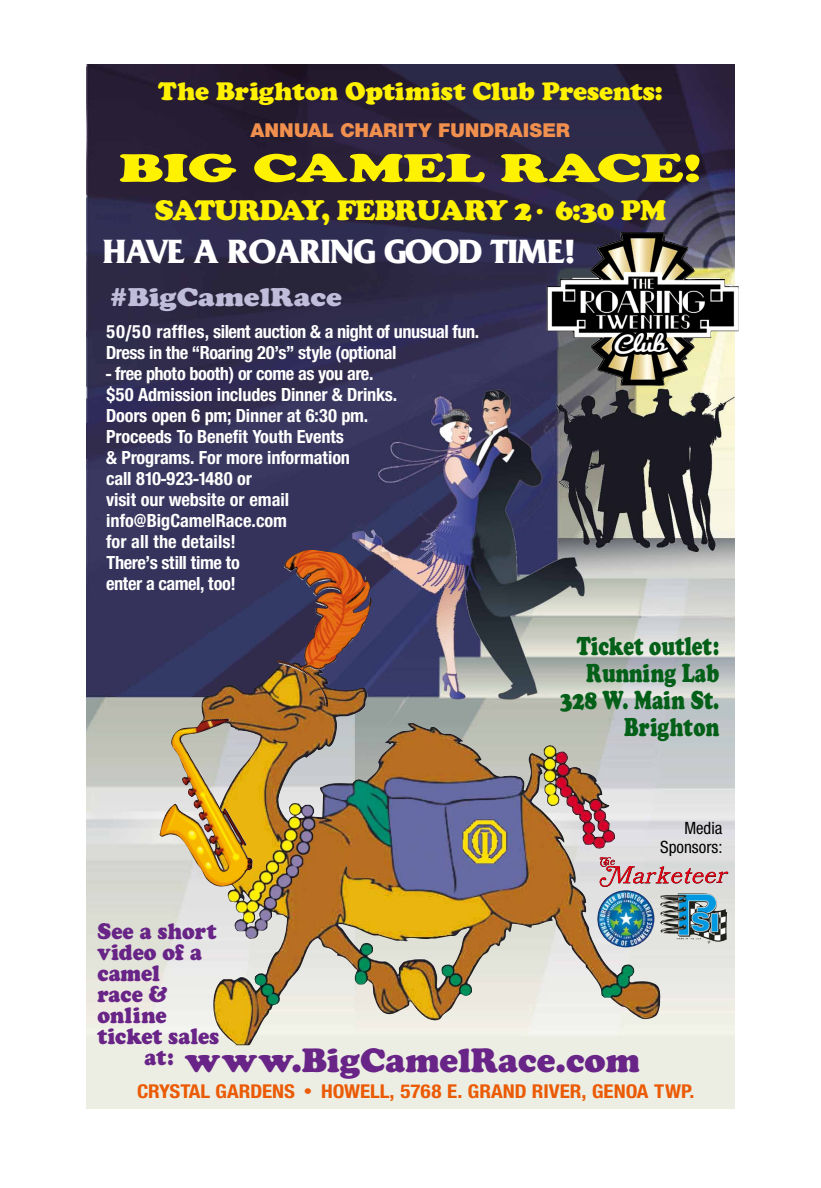
<style>
.page{position:relative;width:821px;height:1188px;background:#fff}
.page>*{position:absolute;margin:0;border:0;box-sizing:border-box;transform-origin:0 0}
.t1{font:41.25px "Cooper Black DTC";letter-spacing:-.01em;color:#fff200;scale:1.5 1}
.t2{font:35.4px "France";letter-spacing:-.03em;color:#fff}
.t3{font:35.25px "Cooper Black DTC";color:#682487}
.t4{font:29.4px "Cooper Black DTC";letter-spacing:-.03em;color:#fff200}
.t5{font:27px/27px "Cooper Black DTC";color:#046018;text-align:right;scale:.75 1}
.t6{font:26.85px "Cooper Black DTC";color:#c0bddb;scale:1.11 1}
.t7{font:26.4px "Cooper Black DTC";letter-spacing:-.01em;color:#fff100}
.t8{font:23.55px "Cooper Black DTC";color:#682487;scale:.9 1}
.t9{font:900 20.55px "Sans";color:#f1904e}
.t10{font:700 condensed 20.4px "Sans";color:#eb5a04;scale:1.1 1}
.t11{font:20.25px "Pacifico";color:#fff;scale:1.33 1}
.t12{font:700 condensed 19.5px/21px "Sans";letter-spacing:-.01em;color:#fff}
.t13{font:condensed 18.15px/18.9px "Sans";color:#000;text-align:right}
</style>
<div class="page">
<img style="left:86px;top:64px;width:648px;height:1044px">
<img style="left:597px;top:890px;width:57px;height:57px;border-radius:29px">
<img style="left:200px;top:663px;width:173px;height:382px">
<img style="left:276px;top:550px;width:97px;height:157px">
<img style="left:160px;top:718px;width:94px;height:170px">
<img style="left:546px;top:232px;width:192px;height:154px">
<svg style="left:607px;top:246px;width:69px;height:149px;background:#716d5e"></svg>
<svg style="left:599px;top:857px;width:129px;height:30px;background:#d3adb1"></svg>
<img style="left:660px;top:893px;width:67px;height:49px">
<h3 class="t7" style="left:158px;top:76px;width:506px">The Brighton Optimist Club Presents:</h3>
<p class="t9" style="left:251px;top:117px;width:321px">ANNUAL CHARITY FUNDRAISER</p>
<h1 class="t1" style="left:119px;top:144px;width:390px">Big Camel Race!</h1>
<h3 class="t4" style="left:155px;top:193px;width:513px">Saturday, February 2• 6:30 pm</h3>
<h2 class="t2" style="left:103px;top:232px;width:474px">HAVE A ROARING GOOD TIME!</h2>
<h3 class="t6" style="left:110px;top:281px;width:211px">#BigCamelRace</h3>
<p class="t12" style="left:106px;top:320px;width:374px">50/50 raffles, silent auction &amp; a night of unusual fun.<br>Dress in the “Roaring 20’s” style (optional</p>
<p class="t12" style="left:106px;top:362px;width:293px">- free photo booth) or come as you are. $50 Admission includes Dinner &amp; Drinks.<br>Doors open 6 pm; Dinner at 6:30 pm.<br>Proceeds To Benefit Youth Events<br>&amp; Programs. For more information<br>call 810-923-1480 or<br>visit our website or email info@BigCamelRace.com<br>for all the details!<br>There’s still time to<br>enter a camel, too!</p>
<p class="t11" style="left:613px;top:333px;width:40px">Club</p>
<h3 class="t5" style="left:560px;top:633px;width:213px">Ticket outlet:<br>Running Lab<br>328 W. Main St.<br>Brighton</h3>
<p class="t13" style="left:660px;top:819px;width:64px">Media<br>Sponsors:</p>
<p class="t8" style="left:98px;top:917px;width:134px">See a short</p>
<p class="t8" style="left:98px;top:938px;width:118px">video of a</p>
<p class="t8" style="left:98px;top:959px;width:71px">camel</p>
<p class="t8" style="left:98px;top:980px;width:79px">race &amp;</p>
<p class="t8" style="left:98px;top:1001px;width:78px">online</p>
<p class="t8" style="left:98px;top:1022px;width:137px">ticket sales</p>
<p class="t8" style="left:145px;top:1043px;width:34px">at:</p>
<h3 class="t3" style="left:185px;top:1040px;width:456px">www.BigCamelRace.com</h3>
<p class="t10" style="left:137px;top:1079px;width:508px">Crystal Gardens • Howell, 5768 E. Grand River, Genoa Twp.</p>
</div>
